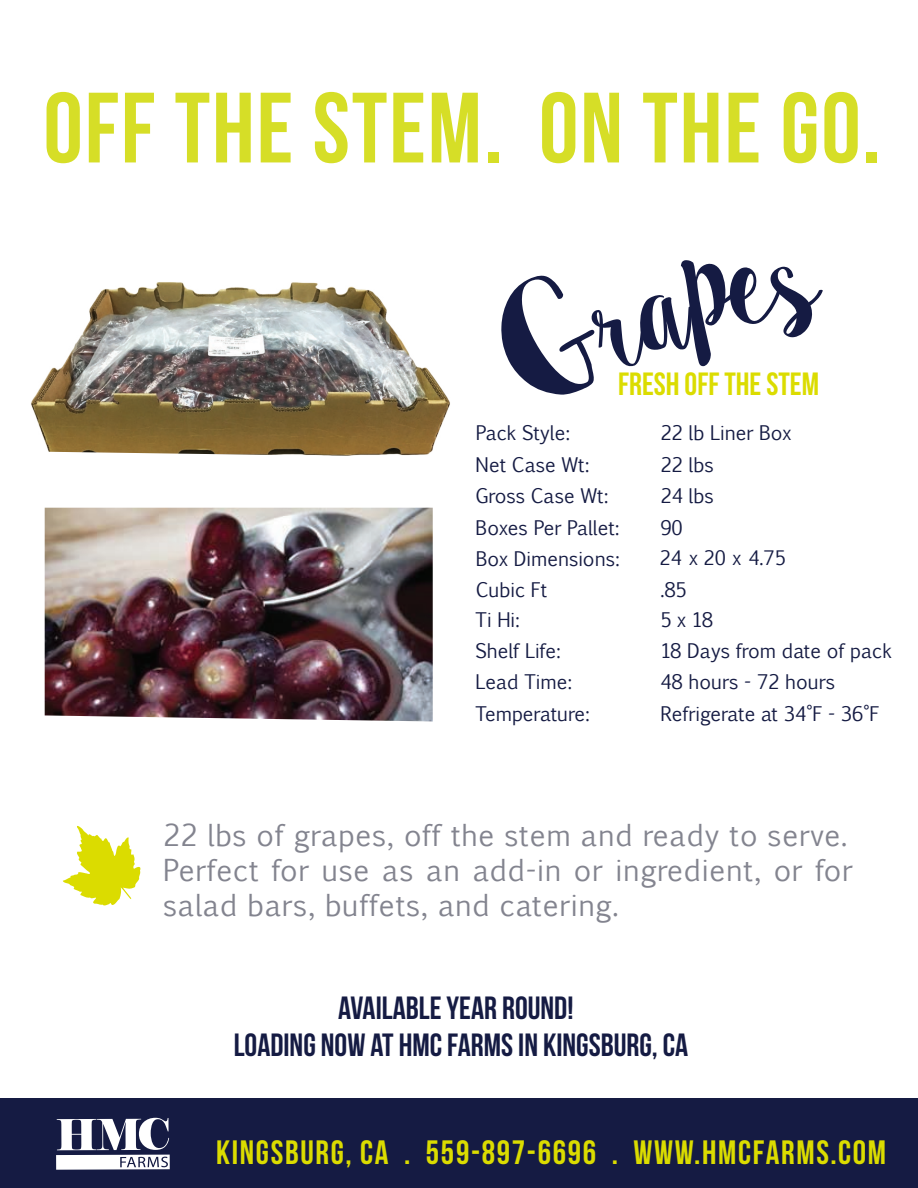
<style>
.page{position:relative;width:918px;height:1188px;background:#fff}
.page>*{position:absolute;margin:0;border:0;box-sizing:border-box;transform-origin:0 0}
.t1{font:99.6px "Bebas Neue";letter-spacing:.02em;color:#d6de27}
.t2{font:33.75px "Bebas Neue";letter-spacing:.05em;color:#dbdc00}
.t3{font:32.1px "Bebas Neue";color:#151b43}
.t4{font:32.1px "Bebas Neue";color:#dbdc00}
.t5{font:28.95px/34.7px "Euphemia CAS";letter-spacing:.025em;color:#83848f}
.t6{font:19.35px/31px "Euphemia CAS";color:#151b43}
.t7{font:19.05px "Euphemia CAS";color:#151b43}
</style>
<div class="page">
<div style="left:0;top:1099px;width:918px;height:89px;background:#151b43"></div>
<svg style="left:501px;top:260px;width:322px;height:135px"></svg>
<svg style="left:63px;top:826px;width:77px;height:79px"></svg>
<svg style="left:56px;top:1118px;width:114px;height:52px"></svg>
<img style="left:45px;top:508px;width:388px;height:213px">
<img style="left:31px;top:282px;width:419px;height:174px">
<h1 class="t1" style="left:43px;top:73px;width:838px">OFF THE STEM. ON THE GO.</h1>
<h3 class="t4" style="left:618px;top:366px;width:203px">FRESH OFF THE STEM</h3>
<p class="t6" style="left:476px;top:417px;width:96px">Pack Style:</p>
<p class="t6" style="left:660px;top:417px;width:132px">22 lb Liner Box</p>
<p class="t6" style="left:476px;top:449px;width:115px">Net Case Wt:</p>
<p class="t6" style="left:660px;top:449px;width:55px">22 lbs</p>
<p class="t6" style="left:476px;top:480px;width:134px">Gross Case Wt:</p>
<p class="t6" style="left:660px;top:480px;width:55px">24 lbs</p>
<p class="t6" style="left:476px;top:512px;width:146px">Boxes Per Pallet:</p>
<p class="t6" style="left:660px;top:512px;width:24px">90</p>
<p class="t6" style="left:476px;top:543px;width:146px">Box Dimensions:<br>Cubic Ft</p>
<p class="t7" style="left:660px;top:544px;width:128px">24 x 20 x 4.75</p>
<p class="t6" style="left:660px;top:574px;width:28px">.85</p>
<p class="t6" style="left:476px;top:605px;width:46px">Ti Hi:</p>
<p class="t6" style="left:660px;top:605px;width:54px">5x18</p>
<p class="t6" style="left:476px;top:636px;width:87px">Shelf Life:</p>
<p class="t6" style="left:660px;top:636px;width:233px">18 Days from date of pack</p>
<p class="t6" style="left:476px;top:667px;width:98px">Lead Time:</p>
<p class="t6" style="left:660px;top:667px;width:176px">48 hours - 72 hours</p>
<p class="t6" style="left:476px;top:698px;width:116px">Temperature:</p>
<p class="t6" style="left:660px;top:698px;width:220px">Refrigerate at 34°F - 36°F</p>
<h3 class="t5" style="left:163px;top:818px;width:691px">22 lbs of grapes, off the stem and ready to serve.<br>Perfect for use as an add-in or ingredient, or for salad bars, buffets, and catering.</h3>
<h3 class="t3" style="left:338px;top:990px;width:237px">AVAILABLE YEAR ROUND!</h3>
<h3 class="t3" style="left:234px;top:1027px;width:456px">LOADING NOW AT HMC FARMS IN KINGSBURG, CA</h3>
<h2 class="t2" style="left:216px;top:1133px;width:671px">KINGSBURG, CA . 559-897-6696 . WWW.HMCFARMS.COM</h2>
</div>
